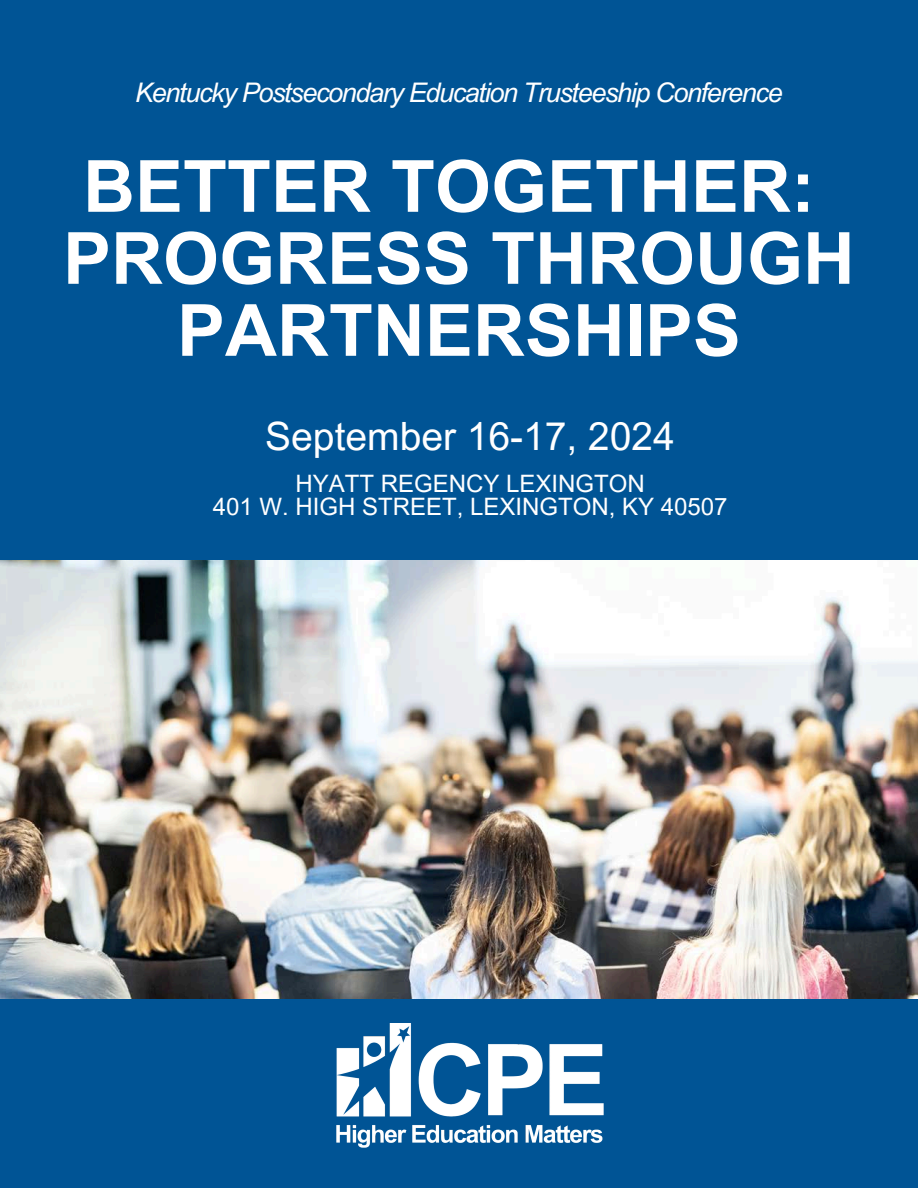
<style>
.page{position:relative;width:918px;height:1188px;background:#005495}
.page>*{position:absolute;margin:0;border:0;box-sizing:border-box;transform-origin:0 0}
.t1{font:700 72px/72px "Arial MT Pro";color:#fff;text-align:center}
.t2{font:39px "Arial MT Pro";color:#fff}
.t3{font:italic 27px "Arial MT Pro";letter-spacing:-.05em;color:#fff}
.t4{font:24px "Arial MT Pro";color:#fff}
</style>
<div class="page">
<img style="left:336px;top:1023px;width:268px;height:124px">
<img style="left:0;top:561px;width:918px;height:437px">
<h1 class="t3" style="left:135px;top:82px;width:649px">Kentucky Postsecondary Education Trusteeship Conference</h1>
<h2 class="t1" style="left:63px;top:160px;width:793px">BETTER TOGETHER:<br>PROGRESS THROUGH<br>PARTNERSHIPS</h2>
<p class="t2" style="left:265px;top:421px;width:411px">September 16-17, 2024</p>
<p class="t4" style="left:295px;top:474px;width:351px">HYATT REGENCY LEXINGTON</p>
<p class="t4" style="left:213px;top:498px;width:516px">401 W. HIGH STREET, LEXINGTON, KY 40507</p>
</div>
